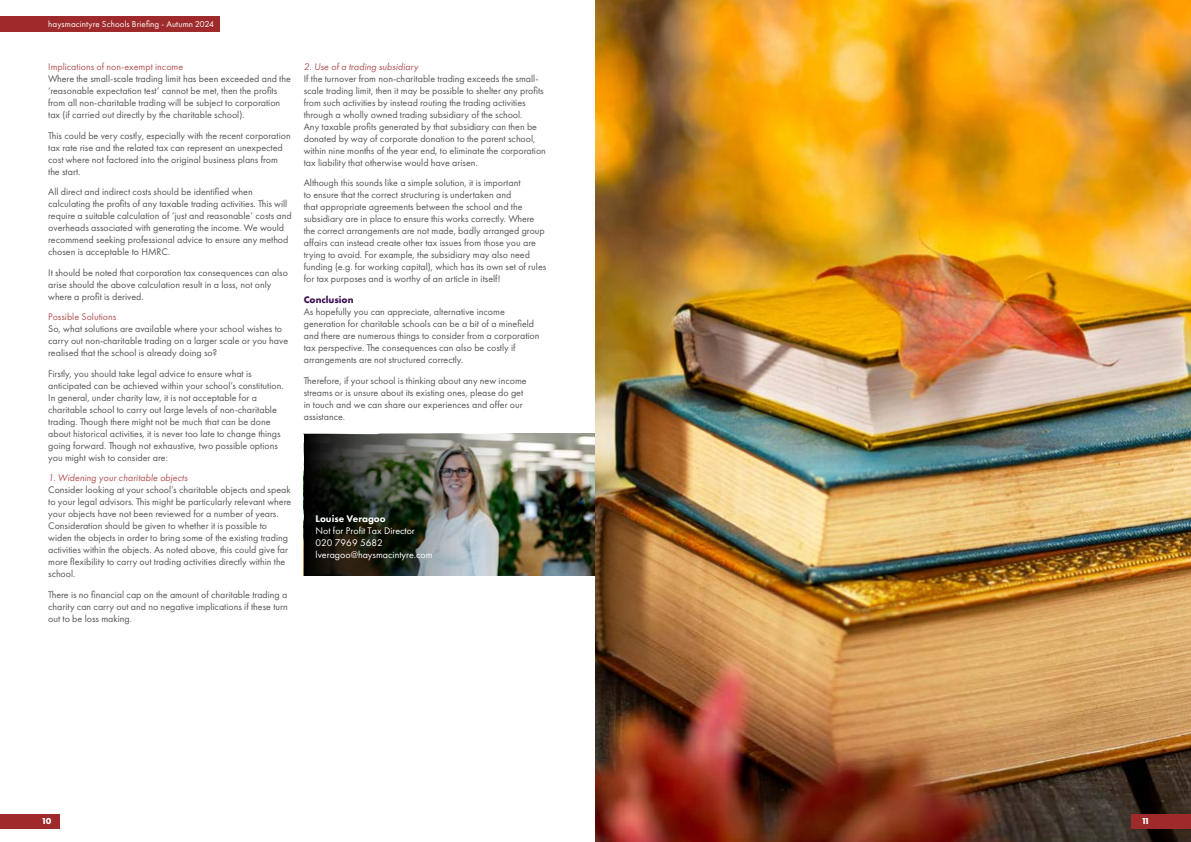
<style>
.page{position:relative;width:1191px;height:842px;background:#fff}
.page>*{position:absolute;margin:0;border:0;box-sizing:border-box;transform-origin:0 0}
.t1{font:10px/12px "Futura PT";color:#575756}
.t2{font:10px/12px "Futura PT";color:#fff}
.t3{font:italic 10px "Futura PT";color:#b15555}
.t4{font:10px "Futura PT";color:#b15555}
.t5{font:800 10px "Futura PT";color:#fff}
.t6{font:700 10px "Futura PT";color:#3e1151}
.t7{font:9px "Futura PT";letter-spacing:.01em;color:#fff}
.t8{font:700 9px "Futura PT";color:#fff}
</style>
<div class="page">
<img style="left:532px;top:434px;width:63px;height:141px">
<img style="left:304px;top:434px;width:228px;height:141px">
<img style="left:595px;top:0;width:596px;height:842px">
<div style="left:1131px;top:814px;width:60px;height:14px;background:#9e2a2b"></div>
<div style="left:0;top:814px;width:60px;height:14px;background:#9e2a2b"></div>
<div style="left:0;top:16px;width:220px;height:16px;background:#9e2a2b"></div>
<p class="t7" style="left:48px;top:19px;width:167px">haysmacintyre Schools Briefing - Autumn 2024</p>
<p class="t4" style="left:48px;top:61px;width:136px">Implications of non-exempt income</p>
<p class="t1" style="left:48px;top:73px;width:244px">Where the small-scale trading limit has been exceeded and the ‘reasonable expectation test’ cannot be met, then the profits from all non-charitable trading will be subject to corporation tax (if carried out directly by the charitable school).</p>
<p class="t1" style="left:48px;top:129px;width:244px">This could be very costly, especially with the recent corporation tax rate rise and the related tax can represent an unexpected cost where not factored into the original business plans from the start.</p>
<p class="t1" style="left:48px;top:186px;width:245px">All direct and indirect costs should be identified when calculating the profits of any taxable trading activities. This will require a suitable calculation of ‘just and reasonable’ costs and overheads associated with generating the income. We would recommend seeking professional advice to ensure any method chosen is acceptable to HMRC.</p>
<p class="t1" style="left:48px;top:266px;width:241px">It should be noted that corporation tax consequences can also arise should the above calculation result in a loss, not only where a profit is derived.</p>
<p class="t4" style="left:48px;top:311px;width:70px">Possible Solutions</p>
<p class="t1" style="left:48px;top:323px;width:241px">So, what solutions are available where your school wishes to carry out non-charitable trading on a larger scale or you have realised that the school is already doing so?</p>
<p class="t1" style="left:48px;top:367px;width:237px">Firstly, you should take legal advice to ensure what is anticipated can be achieved within your school’s constitution.<br>In general, under charity law, it is not acceptable for a charitable school to carry out large levels of non-charitable trading. Though there might not be much that can be done about historical activities, it is never too late to change things going forward. Though not exhaustive, two possible options you might wish to consider are:</p>
<p class="t3" style="left:48px;top:472px;width:141px">1. Widening your charitable objects</p>
<p class="t1" style="left:48px;top:484px;width:244px">Consider looking at your school’s charitable objects and speak to your legal advisors. This might be particularly relevant where your objects have not been reviewed for a number of years.<br>Consideration should be given to whether it is possible to widen the objects in order to bring some of the existing trading activities within the objects. As noted above, this could give far more flexibility to carry out trading activities directly within the school.</p>
<p class="t1" style="left:48px;top:588px;width:241px;text-align:justify">There is no financial cap on the amount of charitable trading a charity can carry out and no negative implications if these turn out to be loss making.</p>
<p class="t3" style="left:304px;top:61px;width:116px">2. Use of a trading subsidiary</p>
<p class="t1" style="left:304px;top:73px;width:244px">If the turnover from non-charitable trading exceeds the small&shy;scale trading limit, then it may be possible to shelter any profits from such activities by instead routing the trading activities through a wholly owned trading subsidiary of the school.<br>Any taxable profits generated by that subsidiary can then be donated by way of corporate donation to the parent school, within nine months of the year end, to eliminate the corporation tax liability that otherwise would have arisen.</p>
<p class="t1" style="left:304px;top:177px;width:244px">Although this sounds like a simple solution, it is important<br>to ensure that the correct structuring is undertaken and<br>that appropriate agreements between the school and the subsidiary are in place to ensure this works correctly. Where the correct arrangements are not made, badly arranged group affairs can instead create other tax issues from those you are trying to avoid. For example, the subsidiary may also need funding (e.g. for working capital), which has its own set of rules for tax purposes and is worthy of an article in itself!</p>
<p class="t6" style="left:304px;top:293px;width:51px">Conclusion</p>
<p class="t1" style="left:304px;top:306px;width:237px">As hopefully you can appreciate, alternative income generation for charitable schools can be a bit of a minefield and there are numerous things to consider from a corporation tax perspective. The consequences can also be costly if arrangements are not structured correctly.</p>
<p class="t1" style="left:304px;top:374px;width:224px">Therefore, if your school is thinking about any new income streams or is unsure about its existing ones, please do get in touch and we can share our experiences and offer our assistance.</p>
<p class="t5" style="left:315px;top:512px;width:72px">Louise Veragoo</p>
<p class="t2" style="left:315px;top:525px;width:119px">Not for Profit Tax Director<br>020 7969 5682 lveragoo@haysmacintyre.com</p>
<p class="t8" style="left:43px;top:816px;width:10px">10</p>
<p class="t8" style="left:1142px;top:816px;width:8px">11</p>
</div>
